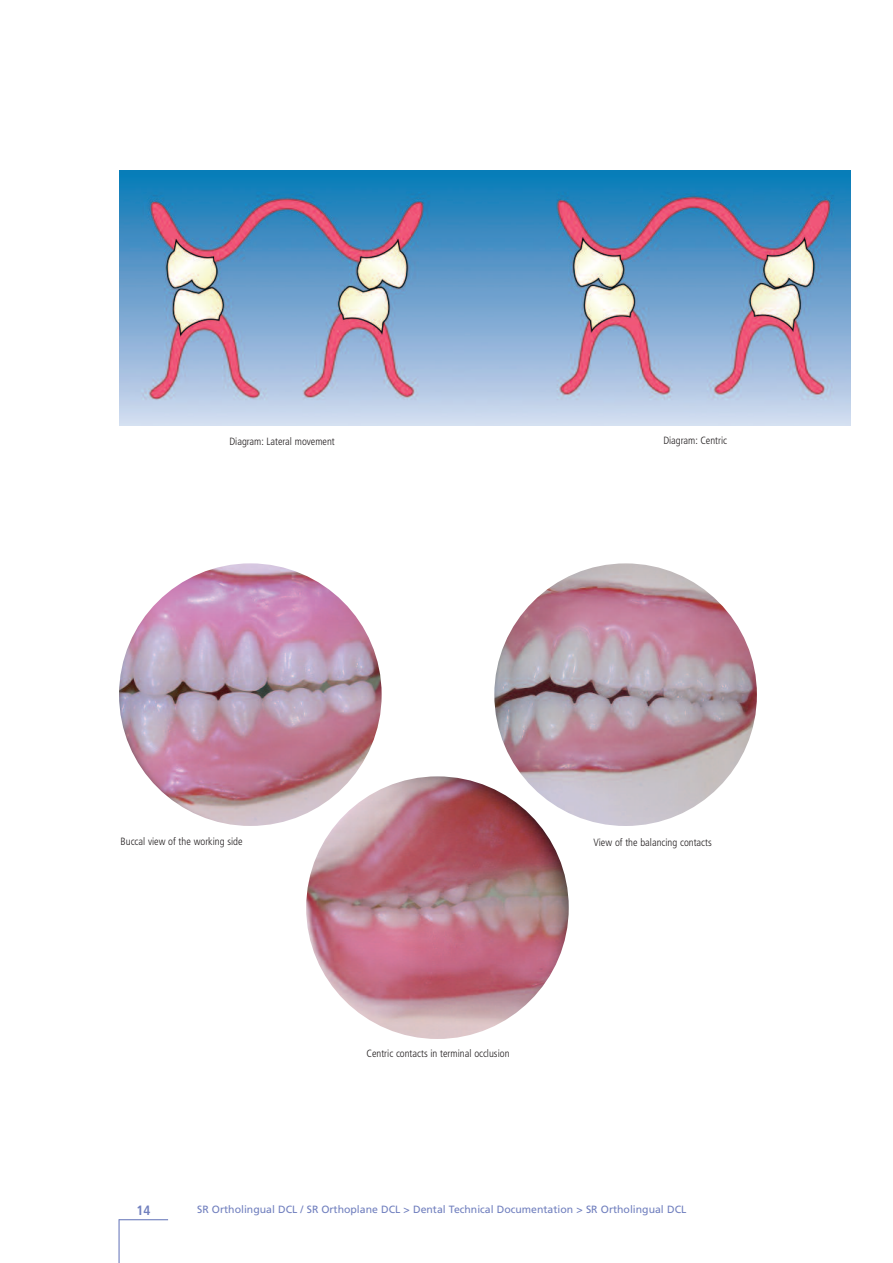
<style>
.page{position:relative;width:893px;height:1263px;background:#fff}
.page>*{position:absolute;margin:0;border:0;box-sizing:border-box;transform-origin:0 0}
.t1{font:700 condensed 13.5px "Frutiger";color:#707fbe}
.t2{font:300 condensed 10.5px "Frutiger";color:#231f20}
.t3{font:10.5px "Frutiger";color:#707fbe}
</style>
<div class="page">
<hr style="left:118px;top:1219px;width:2px;height:44px;background:#707fbe">
<hr style="left:119px;top:1219px;width:49px;height:1px;background:#707fbe">
<img style="left:119px;top:563px;width:263px;height:263px;border-radius:50%">
<img style="left:494px;top:563px;width:263px;height:263px;border-radius:50%">
<img style="left:306px;top:776px;width:263px;height:263px;border-radius:50%">
<img style="left:119px;top:170px;width:731px;height:255px">
<p class="t2" style="left:229px;top:437px;width:107px">Diagram: Lateral movement</p>
<p class="t2" style="left:663px;top:437px;width:65px">Diagram: Centric</p>
<p class="t2" style="left:121px;top:837px;width:123px">Buccal view of the working side</p>
<p class="t2" style="left:594px;top:838px;width:120px">View of the balancing contacts</p>
<p class="t2" style="left:366px;top:1049px;width:145px">Centric contacts in terminal occlusion</p>
<p class="t1" style="left:136px;top:1205px;width:16px">14</p>
<p class="t3" style="left:197px;top:1205px;width:491px">SR Ortholingual DCL / SR Orthoplane DCL &gt; Dental Technical Documentation &gt; SR Ortholingual DCL</p>
</div>
